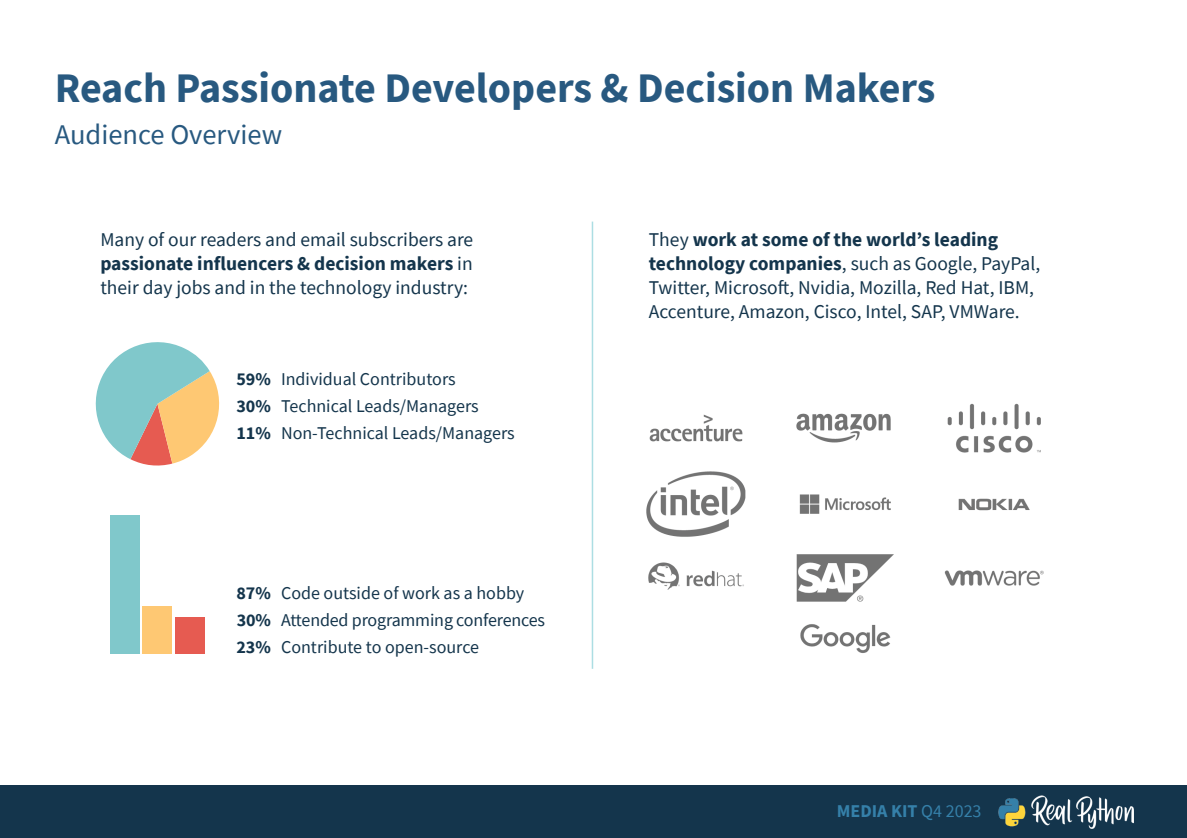
<style>
.page{position:relative;width:1187px;height:838px;background:#fff}
.page>*{position:absolute;margin:0;border:0;box-sizing:border-box;transform-origin:0 0}
.t1{font:700 42px "Source Sans Pro";color:#285980}
.t2{font:28.5px "Source Sans Pro";color:#285980}
.t3{font:19.5px/24px "Source Sans Pro";color:#14354c;text-align:justify}
.t4{font:18px/27px "Source Sans Pro";color:#14354c}
.t5{font:700 18px "Source Sans Pro";color:#3580a9}
.s1{font-weight:700}
.s2{font-weight:400}
</style>
<div class="page">
<div style="left:0;top:784px;width:1186px;height:54px;background:#14354c"></div>
<img style="left:998px;top:796px;width:135px;height:32px">
<img style="left:646px;top:403px;width:398px;height:250px">
<svg style="left:95px;top:342px;width:125px;height:124px"></svg>
<div style="left:176px;top:617px;width:29px;height:36px;background:#e65b51"></div>
<div style="left:143px;top:605px;width:29px;height:48px;background:#fec873"></div>
<div style="left:110px;top:514px;width:29px;height:139px;background:#80c8cb"></div>
<hr style="left:591px;top:221px;width:2px;height:448px;background:#acdee3">
<h1 class="t1" style="left:55px;top:60px;width:882px">Reach Passionate Developers &amp; Decision Makers</h1>
<h2 class="t2" style="left:55px;top:116px;width:229px">Audience Overview</h2>
<p class="t3" style="left:100px;top:227px;width:374px">Many of our readers and email subscribers are <span class="s1">passionate influencers &amp; decision makers</span> in their day jobs and in the technology industry:</p>
<p class="t3" style="left:648px;top:227px;width:393px;text-align:left">They <span class="s1">work at some of the world’s leading technology companies</span>, such as Google, PayPal, Twitter, Microsoft, Nvidia, Mozilla, Red Hat, IBM, Accenture, Amazon, Cisco, Intel, SAP, VMWare.</p>
<p class="t4" style="left:236px;top:365px;width:280px"><span class="s1">59%</span> Individual Contributors<br><span class="s1">30%</span> Technical Leads/Managers<br><span class="s1">11%</span> Non-Technical Leads/Managers</p>
<p class="t4" style="left:236px;top:579px;width:310px"><span class="s1">87%</span> Code outside of work as a hobby<br><span class="s1">30%</span> Attended programming conferences<br><span class="s1">23%</span> Contribute to open-source</p>
<p class="t5" style="left:836px;top:799px;width:146px">MEDIA KIT <span class="s2">Q4 2023</span></p>
</div>
